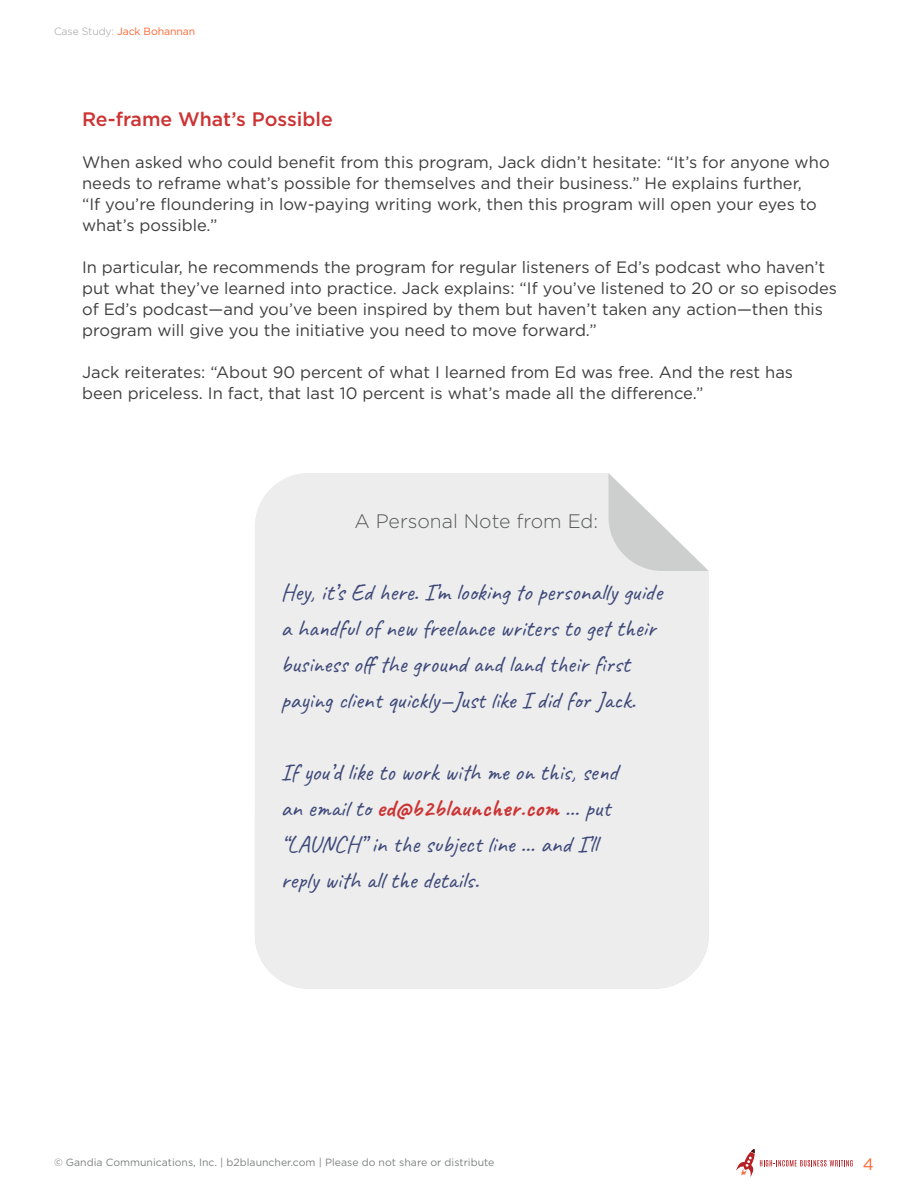
<style>
.page{position:relative;width:918px;height:1188px;background:#fff}
.page>*{position:absolute;margin:0;border:0;box-sizing:border-box;transform-origin:0 0}
.t1{font:24px/36px "Caveat";color:#3e4879}
.t2{font:500 19.5px "Gotham";color:#c33}
.t3{font:300 19.5px "Gotham";color:#57585a}
.t4{font:16.5px/21px "Gotham";color:#3e3e3f}
.t5{font:16.5px "Gotham";color:#f63}
.t6{font:10.5px "Gotham";color:#7f8080}
.t7{font:10.5px "Gotham";letter-spacing:-.01em;color:#f63}
.s1{font-weight:300;color:#9b9da0}
.s2{font-weight:700;color:#c33}
</style>
<div class="page">
<svg style="left:736px;top:1149px;width:117px;height:28px"></svg>
<div style="left:255px;top:473px;width:454px;height:516px;background:#ecedec"></div>
<svg style="left:609px;top:473px;width:100px;height:98px"></svg>
<p class="t7" style="left:54px;top:25px;width:143px"><span class="s1">Case Study:</span> Jack Bohannan</p>
<p class="t2" style="left:82px;top:106px;width:252px">Re-frame What’s Possible</p>
<p class="t4" style="left:82px;top:151px;width:749px">When asked who could benefit from this program, Jack didn’t hesitate: “It’s for anyone who needs to reframe what’s possible for themselves and their business.” He explains further,<br>“If you’re floundering in low-paying writing work, then this program will open your eyes to what’s possible.”</p>
<p class="t4" style="left:82px;top:256px;width:757px">In particular, he recommends the program for regular listeners of Ed’s podcast who haven’t put what they’ve learned into practice. Jack explains: “If you’ve listened to 20 or so episodes of Ed’s podcast—and you’ve been inspired by them but haven’t taken any action—then this program will give you the initiative you need to move forward.”</p>
<p class="t4" style="left:82px;top:361px;width:713px">Jack reiterates: “About 90 percent of what I learned from Ed was free. And the rest has been priceless. In fact, that last 10 percent is what’s made all the difference.”</p>
<p class="t3" style="left:354px;top:509px;width:245px">A Personal Note from Ed:</p>
<p class="t1" style="left:281px;top:574px;width:383px">Hey, it’s Ed here. I’m looking to personally guide a handful of new freelance writers to get their business off the ground and land their first paying client quickly—Just like I did for Jack.</p>
<p class="t1" style="left:281px;top:754px;width:339px">If you’d like to work with me on this, send</p>
<p class="t1" style="left:281px;top:790px;width:331px">an email to <span class="s2">ed@b2blauncher.com</span> ... put “LAUNCH” in the subject line ... and I’ll</p>
<p class="t1" style="left:281px;top:862px;width:200px">reply with all the details.</p>
<p class="t6" style="left:54px;top:1156px;width:442px">© Gandia Communications, Inc. | b2blauncher.com | Please do not share or distribute</p>
<p class="t5" style="left:863px;top:1153px;width:13px">4</p>
</div>
